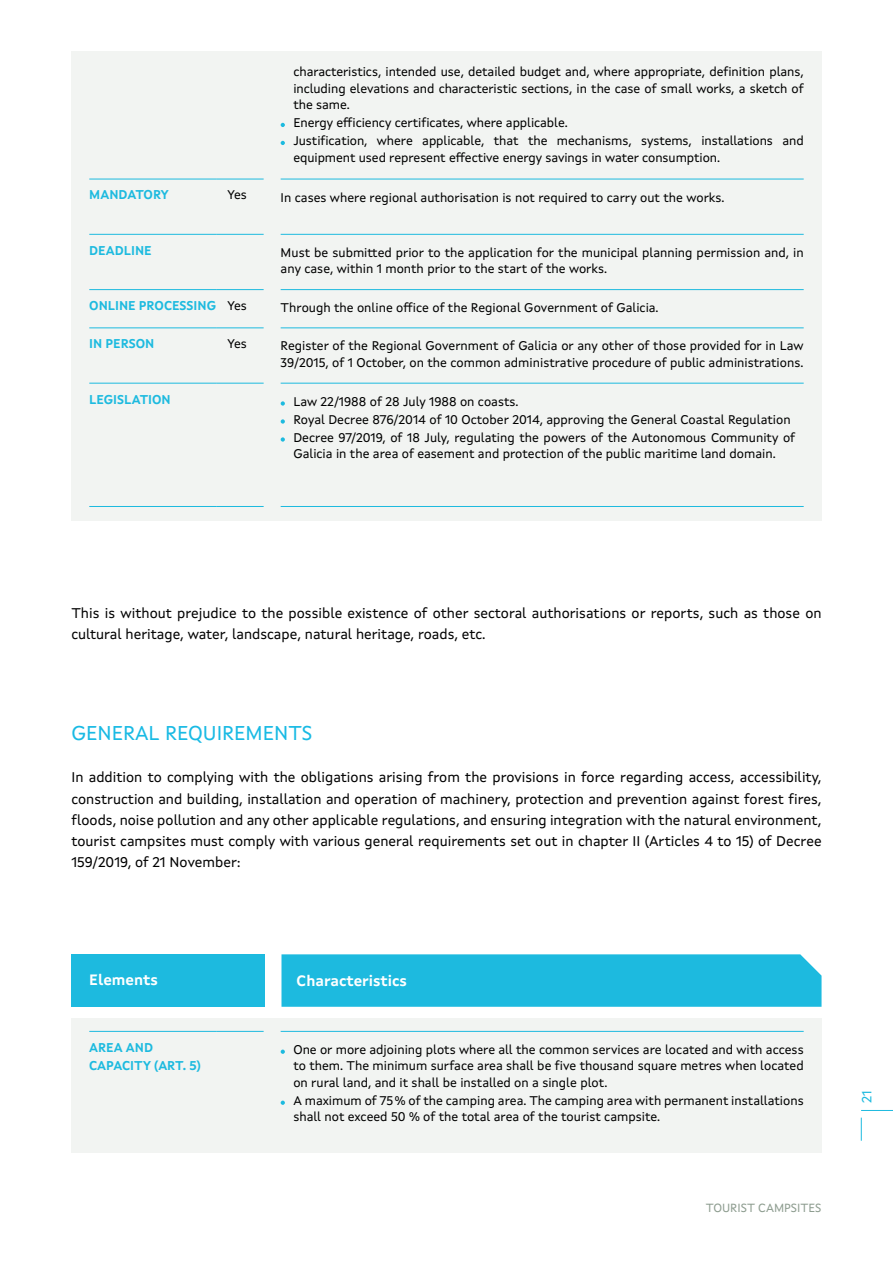
<style>
.page{position:relative;width:893px;height:1263px;background:#fff}
.page>*{position:absolute;margin:0;border:0;box-sizing:border-box;transform-origin:0 0}
.t1{font:20.25px "Xunta Sans";color:#19bae4}
.t2{font:700 15px "Xunta Sans";color:#fff}
.t3{font:14.25px/21px "Xunta Sans";color:#000}
.t4{font:13.5px "Xunta Sans";color:#1dbadf}
.t5{font:12.75px/16.5px "Xunta Sans";color:#000}
.t6{font:700 12.75px/18px "Xunta Sans";color:#1dbadf}
.t7{font:12px "Xunta Sans";color:#8e9d90}
.s1{font-weight:400;color:#000}
</style>
<div class="page">
<hr style="left:861px;top:1110px;width:32px;height:1px;background:#1dbadf">
<svg style="left:861px;top:1117px;width:1px;height:24px"></svg>
<div style="left:71px;top:51px;width:750px;height:470px;background:#f2f4f2"></div>
<hr style="left:89px;top:179px;width:128px;height:1px;background:#1dbadf">
<hr style="left:281px;top:179px;width:523px;height:1px;background:#1dbadf">
<hr style="left:89px;top:234px;width:128px;height:1px;background:#1dbadf">
<hr style="left:281px;top:234px;width:523px;height:1px;background:#1dbadf">
<hr style="left:89px;top:289px;width:128px;height:1px;background:#1dbadf">
<hr style="left:281px;top:289px;width:523px;height:1px;background:#1dbadf">
<hr style="left:89px;top:327px;width:128px;height:1px;background:#1dbadf">
<hr style="left:281px;top:327px;width:523px;height:1px;background:#1dbadf">
<hr style="left:89px;top:383px;width:128px;height:1px;background:#1dbadf">
<hr style="left:281px;top:383px;width:523px;height:1px;background:#1dbadf">
<hr style="left:281px;top:506px;width:523px;height:1px;background:#1dbadf">
<hr style="left:217px;top:179px;width:47px;height:1px;background:#1dbadf">
<hr style="left:217px;top:234px;width:47px;height:1px;background:#1dbadf">
<hr style="left:217px;top:289px;width:47px;height:1px;background:#1dbadf">
<hr style="left:217px;top:327px;width:47px;height:1px;background:#1dbadf">
<hr style="left:217px;top:383px;width:47px;height:1px;background:#1dbadf">
<hr style="left:217px;top:506px;width:47px;height:1px;background:#1dbadf">
<hr style="left:89px;top:506px;width:128px;height:1px;background:#1dbadf">
<svg style="left:281px;top:123px;width:4px;height:4px"></svg>
<svg style="left:281px;top:141px;width:4px;height:4px"></svg>
<svg style="left:281px;top:401px;width:4px;height:5px"></svg>
<svg style="left:281px;top:419px;width:4px;height:5px"></svg>
<svg style="left:281px;top:437px;width:4px;height:5px"></svg>
<div style="left:71px;top:1018px;width:750px;height:134px;background:#f2f4f2"></div>
<hr style="left:281px;top:1031px;width:523px;height:1px;background:#1dbadf">
<hr style="left:217px;top:1031px;width:47px;height:1px;background:#1dbadf">
<hr style="left:89px;top:1031px;width:128px;height:1px;background:#1dbadf">
<svg style="left:281px;top:1049px;width:4px;height:5px"></svg>
<svg style="left:281px;top:1100px;width:4px;height:5px"></svg>
<div style="left:71px;top:954px;width:193px;height:53px;background:#1dbadf"></div>
<div style="left:281px;top:954px;width:540px;height:53px;background:#1dbadf"></div>
<p class="t5" style="left:293px;top:63px;width:512px;text-align:justify">characteristics, intended use, detailed budget and, where appropriate, definition plans, including elevations and characteristic sections, in the case of small works, a sketch of the same.</p>
<p class="t5" style="left:293px;top:114px;width:512px;line-height:18px">Energy efficiency certificates, where applicable.<br>Justification, where applicable, that the mechanisms, systems, installations and</p>
<p class="t5" style="left:293px;top:149px;width:428px">equipment used represent effective energy savings in water consumption.</p>
<p class="t6" style="left:89px;top:186px;width:81px">MANDATORY</p>
<p class="t5" style="left:227px;top:187px;width:21px">Yes</p>
<p class="t5" style="left:281px;top:189px;width:445px">In cases where regional authorisation is not required to carry out the works.</p>
<p class="t6" style="left:89px;top:241px;width:64px">DEADLINE</p>
<p class="t5" style="left:281px;top:244px;width:524px">Must be submitted prior to the application for the municipal planning permission and, in any case, within 1 month prior to the start of the works.</p>
<p class="t6" style="left:89px;top:296px;width:159px">ONLINE PROCESSING <span class="s1">Yes</span></p>
<p class="t5" style="left:281px;top:299px;width:379px">Through the online office of the Regional Government of Galicia.</p>
<p class="t6" style="left:89px;top:335px;width:67px">IN PERSON</p>
<p class="t5" style="left:227px;top:335px;width:21px">Yes</p>
<p class="t5" style="left:281px;top:338px;width:524px">Register of the Regional Government of Galicia or any other of those provided for in Law<br>39/2015, of 1 October, on the common administrative procedure of public administrations.</p>
<p class="t6" style="left:89px;top:390px;width:83px">LEGISLATION</p>
<p class="t5" style="left:293px;top:392px;width:503px;line-height:18px">Law 22/1988 of 28 July 1988 on coasts.<br>Royal Decree 876/2014 of 10 October 2014, approving the General Coastal Regulation<br>Decree 97/2019, of 18 July, regulating the powers of the Autonomous Community of</p>
<p class="t5" style="left:293px;top:445px;width:484px">Galicia in the area of easement and protection of the public maritime land domain.</p>
<p class="t3" style="left:71px;top:603px;width:752px">This is without prejudice to the possible existence of other sectoral authorisations or reports, such as those on cultural heritage, water, landscape, natural heritage, roads, etc.</p>
<h1 class="t1" style="left:71px;top:721px;width:243px">GENERAL REQUIREMENTS</h1>
<p class="t3" style="left:71px;top:767px;width:752px;text-align:justify">In addition to complying with the obligations arising from the provisions in force regarding access, accessibility, construction and building, installation and operation of machinery, protection and prevention against forest fires, floods, noise pollution and any other applicable regulations, and ensuring integration with the natural environment, tourist campsites must comply with various general requirements set out in chapter II (Articles 4 to 15) of Decree 159/2019, of 21 November:</p>
<p class="t2" style="left:89px;top:971px;width:70px">Elements</p>
<p class="t2" style="left:297px;top:972px;width:112px">Characteristics</p>
<p class="t6" style="left:89px;top:1038px;width:113px">AREA AND<br>CAPACITY (ART. 5)</p>
<p class="t5" style="left:293px;top:1041px;width:512px;text-align:justify">One or more adjoining plots where all the common services are located and with access to them. The minimum surface area shall be five thousand square metres when located on rural land, and it shall be installed on a single plot.</p>
<p class="t5" style="left:293px;top:1092px;width:512px">A maximum of 75% of the camping area. The camping area with permanent installations shall not exceed 50 % of the total area of the tourist campsite.</p>
<p class="t7" style="left:706px;top:1200px;width:117px">TOURIST CAMPSITES</p>
<p class="t4" style="left:858px;top:1103px;width:14px;rotate:-90deg">21</p>
</div>
